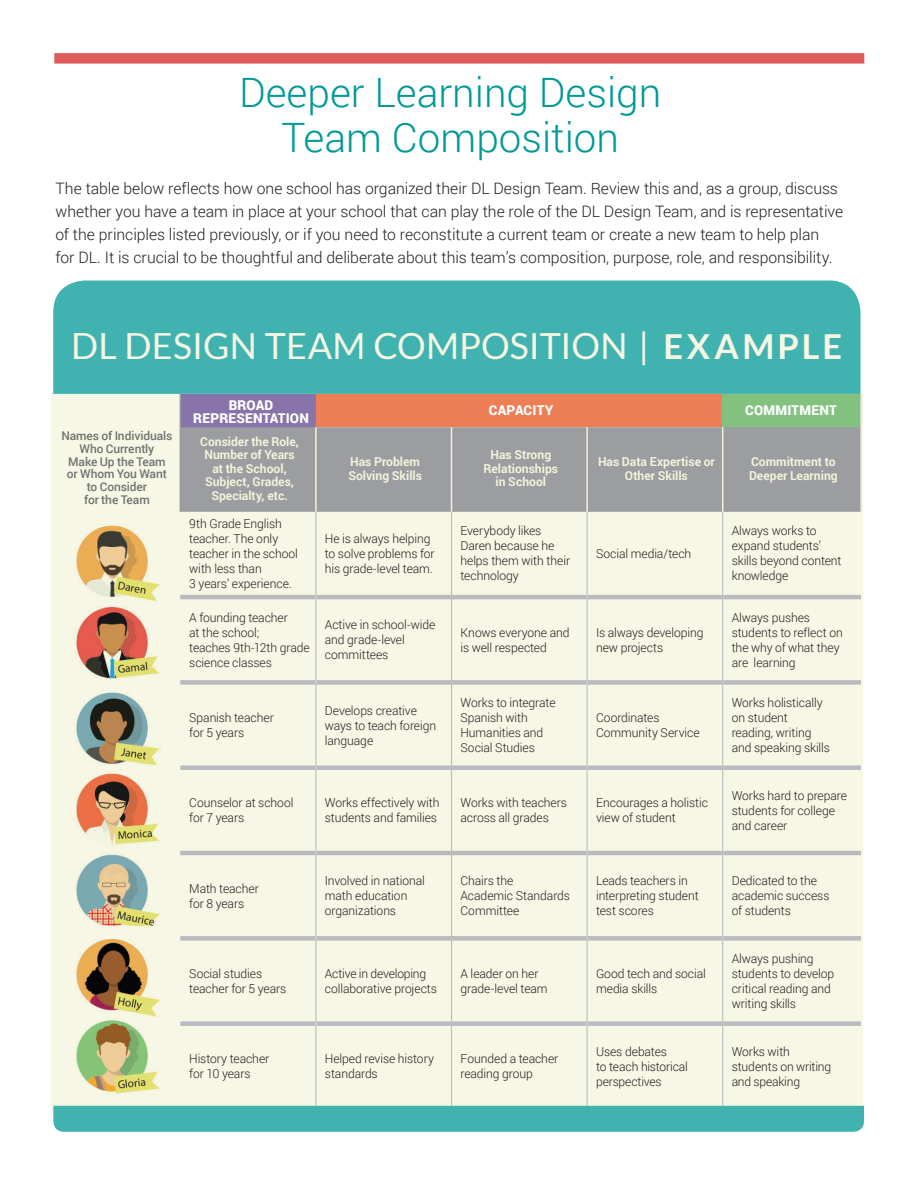
<style>
.page{position:relative;width:918px;height:1188px;background:#fff}
.page>*{position:absolute;margin:0;border:0;box-sizing:border-box;transform-origin:0 0}
.t1{font:300 40.5px/45px "Roboto";color:#009997;text-align:center}
.t2{font:36px "Lato";color:#f6f6e2}
.t3{font:300 15.75px/23.2px "Roboto";letter-spacing:-.005em;color:#231f20}
.t4{font:900 13.5px/13.5px "Roboto";letter-spacing:.015em;color:#fff;text-align:center}
.t5{font:300 12.3px/15px "Roboto";letter-spacing:-.01em;color:#231f20}
.t6{font:700 12.3px/13.5px "Roboto";color:#f3f3db;text-align:center}
.t7{font:500 12px/12.8px "Roboto";letter-spacing:-.01em;color:#717171;text-align:center}
.s1{font-weight:700;font-size:34.5px}
</style>
<div class="page">
<div style="left:54px;top:53px;width:810px;height:11px;background:#de5b5c"></div>
<div style="left:51px;top:392px;width:812px;height:723px;background:#f7f7e5"></div>
<img style="left:63px;top:394px;width:119px;height:712px">
<div style="left:53px;top:280px;width:808px;height:114px;background:#40b3b1"></div>
<div style="left:180px;top:394px;width:136px;height:33px;background:#8774aa"></div>
<div style="left:316px;top:394px;width:407px;height:33px;background:#ed7e56"></div>
<div style="left:723px;top:394px;width:138px;height:33px;background:#82c27e"></div>
<div style="left:181px;top:427px;width:679px;height:85px;background:#9b9da0"></div>
<hr style="left:180px;top:595px;width:135px;height:4px;background:#babbbe">
<hr style="left:316px;top:595px;width:135px;height:4px;background:#babbbe">
<hr style="left:452px;top:595px;width:135px;height:4px;background:#babbbe">
<hr style="left:588px;top:595px;width:134px;height:4px;background:#babbbe">
<hr style="left:723px;top:595px;width:138px;height:4px;background:#babbbe">
<div style="left:180px;top:680px;width:135px;height:5px;background:#babbbe"></div>
<div style="left:316px;top:680px;width:135px;height:5px;background:#babbbe"></div>
<div style="left:452px;top:680px;width:135px;height:5px;background:#babbbe"></div>
<div style="left:588px;top:680px;width:134px;height:5px;background:#babbbe"></div>
<div style="left:723px;top:680px;width:138px;height:5px;background:#babbbe"></div>
<div style="left:180px;top:765px;width:135px;height:5px;background:#babbbe"></div>
<div style="left:316px;top:765px;width:135px;height:5px;background:#babbbe"></div>
<div style="left:452px;top:765px;width:135px;height:5px;background:#babbbe"></div>
<div style="left:588px;top:765px;width:134px;height:5px;background:#babbbe"></div>
<div style="left:723px;top:765px;width:138px;height:5px;background:#babbbe"></div>
<hr style="left:180px;top:851px;width:135px;height:4px;background:#babbbe">
<hr style="left:316px;top:851px;width:135px;height:4px;background:#babbbe">
<hr style="left:452px;top:851px;width:135px;height:4px;background:#babbbe">
<hr style="left:588px;top:851px;width:134px;height:4px;background:#babbbe">
<hr style="left:723px;top:851px;width:138px;height:4px;background:#babbbe">
<div style="left:180px;top:936px;width:135px;height:5px;background:#babbbe"></div>
<div style="left:316px;top:936px;width:135px;height:5px;background:#babbbe"></div>
<div style="left:452px;top:936px;width:135px;height:5px;background:#babbbe"></div>
<div style="left:588px;top:936px;width:134px;height:5px;background:#babbbe"></div>
<div style="left:723px;top:936px;width:138px;height:5px;background:#babbbe"></div>
<div style="left:180px;top:1021px;width:135px;height:5px;background:#babbbe"></div>
<div style="left:316px;top:1021px;width:135px;height:5px;background:#babbbe"></div>
<div style="left:452px;top:1021px;width:135px;height:5px;background:#babbbe"></div>
<div style="left:588px;top:1021px;width:134px;height:5px;background:#babbbe"></div>
<div style="left:723px;top:1021px;width:138px;height:5px;background:#babbbe"></div>
<hr style="left:315px;top:512px;width:1px;height:85px;background:#babbbe">
<hr style="left:451px;top:512px;width:1px;height:85px;background:#babbbe">
<hr style="left:587px;top:512px;width:1px;height:85px;background:#babbbe">
<hr style="left:722px;top:512px;width:1px;height:85px;background:#babbbe">
<hr style="left:315px;top:597px;width:1px;height:85px;background:#babbbe">
<hr style="left:451px;top:597px;width:1px;height:85px;background:#babbbe">
<hr style="left:587px;top:597px;width:1px;height:85px;background:#babbbe">
<hr style="left:722px;top:597px;width:1px;height:85px;background:#babbbe">
<hr style="left:315px;top:682px;width:1px;height:86px;background:#babbbe">
<hr style="left:451px;top:682px;width:1px;height:86px;background:#babbbe">
<hr style="left:587px;top:682px;width:1px;height:86px;background:#babbbe">
<hr style="left:722px;top:682px;width:1px;height:86px;background:#babbbe">
<hr style="left:315px;top:768px;width:1px;height:85px;background:#babbbe">
<hr style="left:451px;top:768px;width:1px;height:85px;background:#babbbe">
<hr style="left:587px;top:768px;width:1px;height:85px;background:#babbbe">
<hr style="left:722px;top:768px;width:1px;height:85px;background:#babbbe">
<hr style="left:315px;top:853px;width:1px;height:85px;background:#babbbe">
<hr style="left:451px;top:853px;width:1px;height:85px;background:#babbbe">
<hr style="left:587px;top:853px;width:1px;height:85px;background:#babbbe">
<hr style="left:722px;top:853px;width:1px;height:85px;background:#babbbe">
<hr style="left:315px;top:938px;width:1px;height:86px;background:#babbbe">
<hr style="left:451px;top:938px;width:1px;height:86px;background:#babbbe">
<hr style="left:587px;top:938px;width:1px;height:86px;background:#babbbe">
<hr style="left:722px;top:938px;width:1px;height:86px;background:#babbbe">
<hr style="left:315px;top:1024px;width:1px;height:83px;background:#babbbe">
<hr style="left:451px;top:1024px;width:1px;height:83px;background:#babbbe">
<hr style="left:587px;top:1024px;width:1px;height:83px;background:#babbbe">
<hr style="left:722px;top:1024px;width:1px;height:83px;background:#babbbe">
<hr style="left:180px;top:394px;width:1px;height:33px;background:#9b9da0">
<hr style="left:180px;top:427px;width:1px;height:85px;background:#9b9da0">
<hr style="left:860px;top:394px;width:2px;height:33px;background:#e0e1e2">
<hr style="left:860px;top:427px;width:2px;height:85px;background:#e0e1e2">
<hr style="left:315px;top:427px;width:2px;height:85px;background:#f3f3db">
<hr style="left:451px;top:427px;width:1px;height:85px;background:#f3f3db">
<hr style="left:586px;top:427px;width:2px;height:85px;background:#f3f3db">
<hr style="left:722px;top:427px;width:1px;height:85px;background:#f3f3db">
<div style="left:53px;top:1106px;width:811px;height:26px;background:#40b3b1"></div>
<h1 class="t1" style="left:239px;top:69px;width:424px">Deeper Learning Design<br>Team Composition</h1>
<p class="t3" style="left:56px;top:176px;width:789px">The table below reflects how one school has organized their DL Design Team. Review this and, as a group, discuss whether you have a team in place at your school that can play the role of the DL Design Team, and is representative of the principles listed previously, or if you need to reconstitute a current team or create a new team to help plan<br>for DL. It is crucial to be thoughtful and deliberate about this team’s composition, purpose, role, and responsibility.</p>
<h2 class="t2" style="left:71px;top:326px;width:773px">DL DESIGN TEAM COMPOSITION | <span class="s1">EXAMPLE</span></h2>
<p class="t4" style="left:193px;top:397px;width:117px">BROAD<br>REPRESENTATION</p>
<p class="t4" style="left:489px;top:403px;width:66px">CAPACITY</p>
<p class="t4" style="left:745px;top:403px;width:93px">COMMITMENT</p>
<p class="t7" style="left:61px;top:429px;width:112px">Names of Individuals<br>Who Currently<br>Make Up the Team or Whom You Want to Consider<br>for the Team</p>
<p class="t6" style="left:200px;top:434px;width:100px">Consider the Role,<br>Number of Years at the School,<br>Subject, Grades,<br>Specialty, etc.</p>
<p class="t5" style="left:189px;top:516px;width:110px">9th Grade English teacher. The only teacher in the school with less than<br>3 years’ experience.</p>
<p class="t6" style="left:348px;top:455px;width:75px;text-align:left">Has Problem<br>Solving Skills</p>
<p class="t6" style="left:484px;top:448px;width:76px">Has Strong<br>Relationships in School</p>
<p class="t6" style="left:598px;top:455px;width:118px">Has Data Expertise or<br>Other Skills</p>
<p class="t6" style="left:749px;top:455px;width:90px;text-align:left">Commitment to<br>Deeper Learning</p>
<p class="t5" style="left:325px;top:531px;width:111px">He is always helping to solve problems for his grade-level team.</p>
<p class="t5" style="left:460px;top:523px;width:111px">Everybody likes<br>Daren because he helps them with their technology</p>
<p class="t5" style="left:596px;top:546px;width:97px">Social media/tech</p>
<p class="t5" style="left:732px;top:523px;width:111px">Always works to expand students’ skills beyond content knowledge</p>
<p class="t5" style="left:189px;top:610px;width:122px">A founding teacher<br>at the school;<br>teaches 9th-12th grade science classes</p>
<p class="t5" style="left:325px;top:617px;width:112px">Active in school-wide and grade-level committees</p>
<p class="t5" style="left:461px;top:625px;width:111px">Knows everyone and is well respected</p>
<p class="t5" style="left:596px;top:625px;width:109px">Is always developing new projects</p>
<p class="t5" style="left:189px;top:710px;width:86px">Spanish teacher for 5 years</p>
<p class="t5" style="left:325px;top:702px;width:113px">Develops creative ways to teach foreign language</p>
<p class="t5" style="left:460px;top:695px;width:97px">Works to integrate<br>Spanish with<br>Humanities and<br>Social Studies</p>
<p class="t5" style="left:596px;top:710px;width:105px">Coordinates<br>Community Service</p>
<p class="t5" style="left:732px;top:610px;width:113px">Always pushes students to reflect on the why of what they are learning</p>
<p class="t5" style="left:732px;top:695px;width:100px">Works holistically on student reading, writing and speaking skills</p>
<p class="t5" style="left:189px;top:795px;width:106px">Counselor at school for 7 years</p>
<p class="t5" style="left:325px;top:795px;width:116px">Works effectively with students and families</p>
<p class="t5" style="left:460px;top:795px;width:108px">Works with teachers across all grades</p>
<p class="t5" style="left:596px;top:795px;width:113px">Encourages a holistic view of student</p>
<p class="t5" style="left:732px;top:788px;width:117px">Works hard to prepare students for college and career</p>
<p class="t5" style="left:189px;top:881px;width:71px">Math teacher for 8 years</p>
<p class="t5" style="left:325px;top:873px;width:101px">Involved in national math education organizations</p>
<p class="t5" style="left:460px;top:873px;width:111px">Chairs the<br>Academic Standards<br>Committee</p>
<p class="t5" style="left:596px;top:873px;width:104px">Leads teachers in interpreting student test scores</p>
<p class="t5" style="left:732px;top:873px;width:99px">Dedicated to the academic success of students</p>
<p class="t5" style="left:189px;top:966px;width:99px">Social studies teacher for 5 years</p>
<p class="t5" style="left:325px;top:966px;width:114px">Active in developing collaborative projects</p>
<p class="t5" style="left:460px;top:966px;width:89px">A leader on her grade-level team</p>
<p class="t5" style="left:596px;top:966px;width:111px">Good tech and social media skills</p>
<p class="t5" style="left:732px;top:951px;width:104px">Always pushing students to develop critical reading and writing skills</p>
<p class="t5" style="left:189px;top:1051px;width:82px">History teacher for 10 years</p>
<p class="t5" style="left:325px;top:1051px;width:111px">Helped revise history standards</p>
<p class="t5" style="left:461px;top:1051px;width:99px">Founded a teacher reading group</p>
<p class="t5" style="left:596px;top:1044px;width:93px">Uses debates<br>to teach historical perspectives</p>
<p class="t5" style="left:732px;top:1044px;width:101px">Works with students on writing and speaking</p>
</div>
